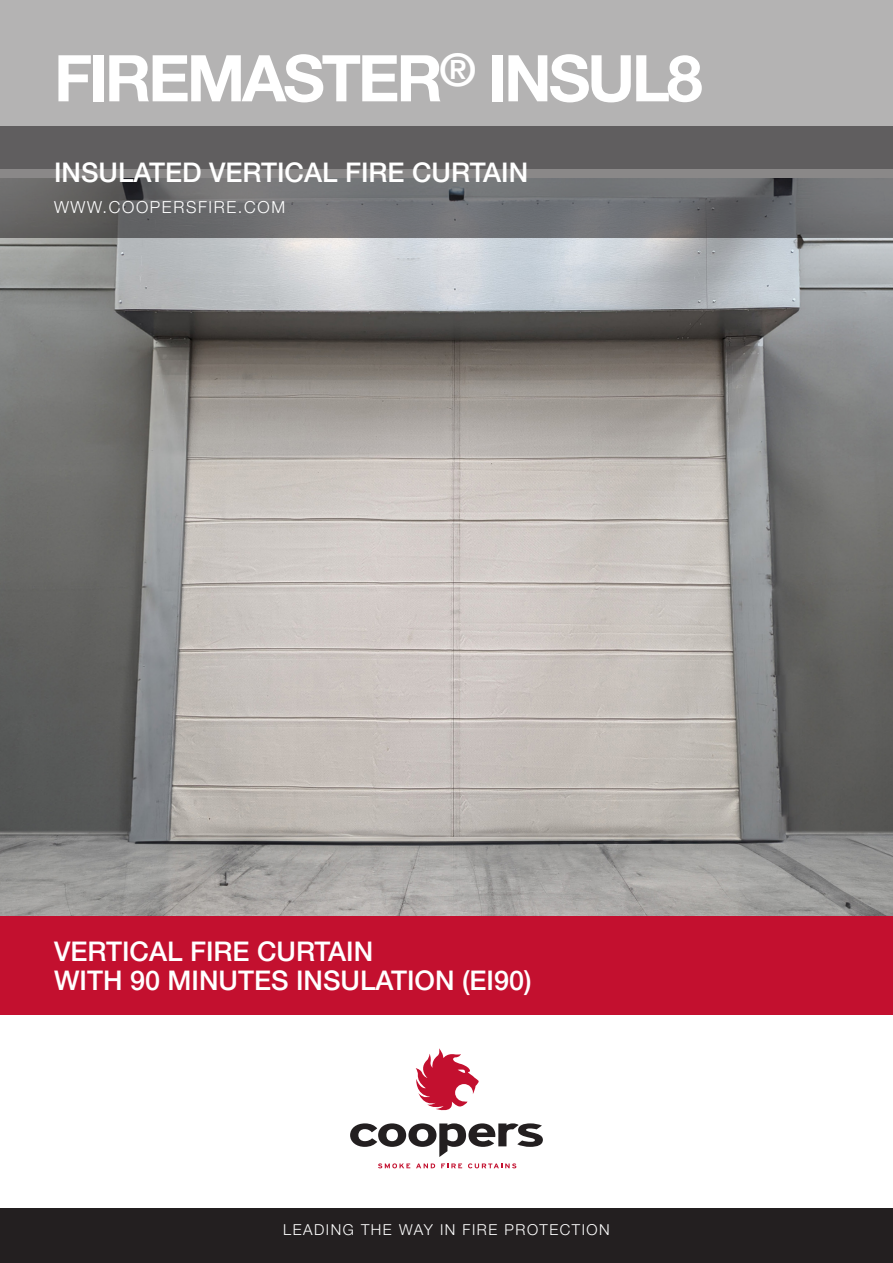
<style>
.page{position:relative;width:893px;height:1263px;background:#fff}
.page>*{position:absolute;margin:0;border:0;box-sizing:border-box;transform-origin:0 0}
.t1{font:700 64.5px "Helvetica Neue LT Pro";letter-spacing:-.05em;color:#fff}
.t2{font:500 27px/28.5px "Helvetica Neue LT Pro";color:#fff}
.t3{font:300 16.5px "Helvetica Neue LT Pro";letter-spacing:.1em;color:#fff}
.t4{font:300 15px "Helvetica Neue LT Pro";letter-spacing:.1em;color:#fff}
</style>
<div class="page">
<img style="left:0;top:238px;width:893px;height:678px">
<div style="left:0;top:1209px;width:893px;height:54px;background:#231f20"></div>
<div style="left:0;top:0;width:893px;height:169px;background:#b4b3b3"></div>
<svg style="left:0;top:126px;width:893px;height:112px;background:#69696b"></svg>
<div style="left:0;top:916px;width:893px;height:98px;background:#c3102f"></div>
<svg style="left:350px;top:1123px;width:193px;height:34px"></svg>
<svg style="left:415px;top:1048px;width:64px;height:63px"></svg>
<svg style="left:378px;top:1163px;width:32px;height:5px"></svg>
<svg style="left:416px;top:1163px;width:19px;height:5px"></svg>
<svg style="left:441px;top:1163px;width:21px;height:5px"></svg>
<svg style="left:468px;top:1163px;width:48px;height:5px"></svg>
<h1 class="t1" style="left:54px;top:39px;width:650px">FIREMASTER<sup>®</sup> INSUL8</h1>
<p class="t2" style="left:54px;top:158px;width:476px">INSULATED VERTICAL FIRE CURTAIN</p>
<p class="t3" style="left:54px;top:197px;width:233px">WWW.COOPERSFIRE.COM</p>
<p class="t2" style="left:54px;top:937px;width:479px">VERTICAL FIRE CURTAIN<br>WITH 90 MINUTES INSULATION (EI90)</p>
<p class="t4" style="left:283px;top:1221px;width:328px">LEADING THE WAY IN FIRE PROTECTION</p>
</div>
